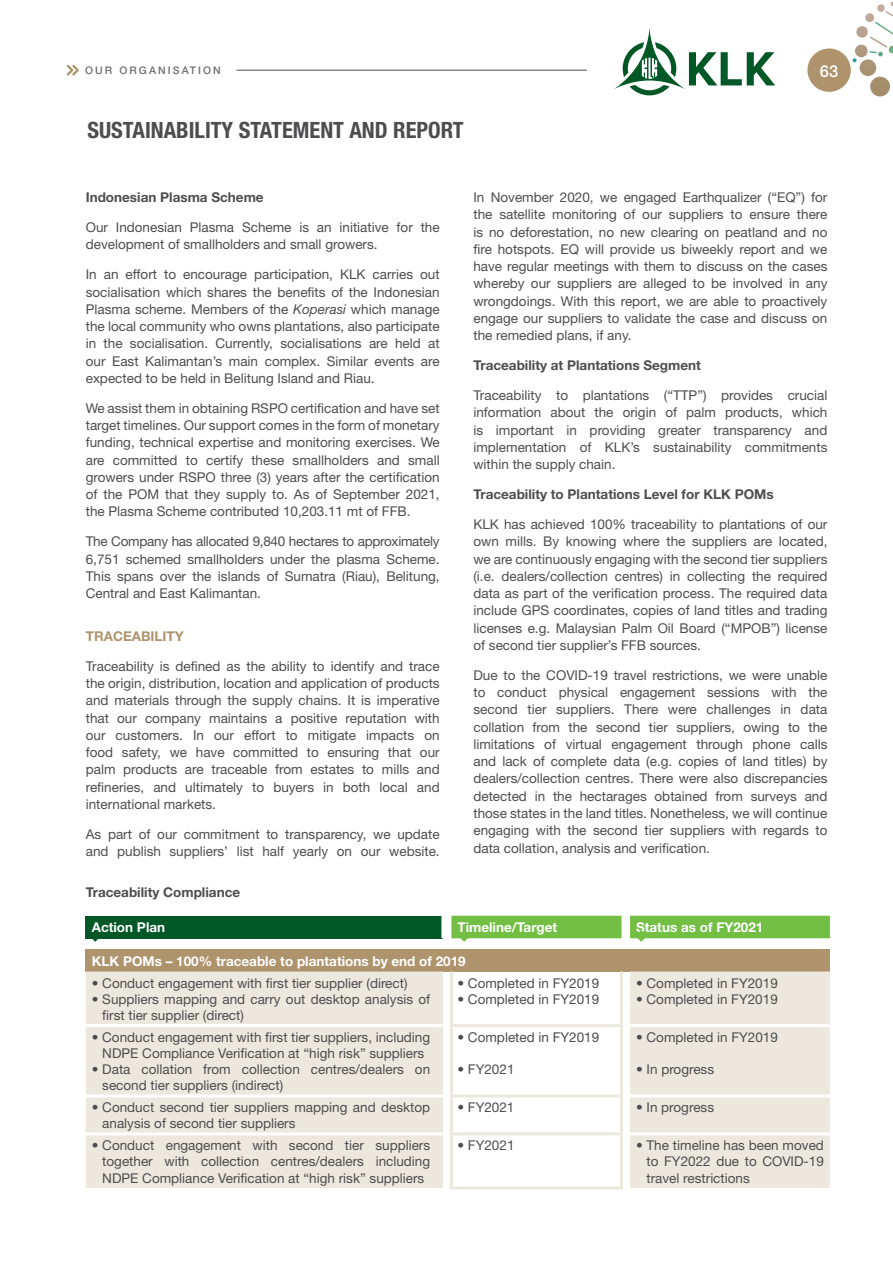
<style>
.page{position:relative;width:893px;height:1263px;background:#fff}
.page>*{position:absolute;margin:0;border:0;box-sizing:border-box;transform-origin:0 0}
.t1{font:700 condensed 22.5px "Helvetica Neue";color:#4d4d4f}
.t2{font:500 16.5px "Helvetica Neue";color:#fff}
.t3{font:13.5px/17.2px "Helvetica Neue";color:#4d4d4f;text-align:justify}
.t4{font:700 13.5px "Helvetica Neue";color:#4d4d4f}
.t5{font:700 13.5px "Helvetica Neue";color:#fff}
.t6{font:700 13.5px "Helvetica Neue";color:#ae936c}
.t7{font:500 10.5px "Helvetica Neue";letter-spacing:.2em;color:#6d6e71}
.s1{font-style:italic}
</style>
<div class="page">
<svg style="left:846px;top:1px;width:47px;height:95px"></svg>
<div style="left:807px;top:48px;width:44px;height:44px;background:#ae936c;border-radius:50%"></div>
<div style="left:86px;top:916px;width:357px;height:22px;background:#005826"></div>
<div style="left:86px;top:949px;width:744px;height:22px;background:#ae936c"></div>
<svg style="left:86px;top:971px;width:744px;height:217px;fill:#ede8de"></svg>
<hr style="left:630px;top:1024px;width:200px;height:3px;background:#fff">
<hr style="left:630px;top:1094px;width:200px;height:3px;background:#fff">
<hr style="left:630px;top:1132px;width:200px;height:3px;background:#fff">
<hr style="left:86px;top:1024px;width:357px;height:3px;background:#fff">
<hr style="left:86px;top:1094px;width:357px;height:3px;background:#fff">
<hr style="left:86px;top:1132px;width:357px;height:3px;background:#fff">
<hr style="left:441px;top:916px;width:3px;height:22px;background:#fff">
<hr style="left:450px;top:971px;width:3px;height:53px;background:#ede8de">
<hr style="left:620px;top:971px;width:3px;height:53px;background:#ede8de">
<hr style="left:450px;top:1024px;width:173px;height:3px;background:#ede8de">
<hr style="left:450px;top:1027px;width:3px;height:67px;background:#ede8de">
<hr style="left:620px;top:1027px;width:3px;height:67px;background:#ede8de">
<hr style="left:450px;top:1094px;width:173px;height:3px;background:#ede8de">
<hr style="left:450px;top:1097px;width:3px;height:35px;background:#ede8de">
<hr style="left:620px;top:1097px;width:3px;height:35px;background:#ede8de">
<hr style="left:450px;top:1132px;width:173px;height:3px;background:#ede8de">
<hr style="left:450px;top:1135px;width:3px;height:51px;background:#ede8de">
<hr style="left:620px;top:1135px;width:3px;height:51px;background:#ede8de">
<hr style="left:450px;top:1186px;width:173px;height:3px;background:#ede8de">
<svg style="left:89px;top:938px;width:12px;height:4px"></svg>
<svg style="left:451px;top:916px;width:379px;height:26px;background:#88c961"></svg>
<svg style="left:614px;top:28px;width:161px;height:67px"></svg>
<svg style="left:66px;top:64px;width:13px;height:12px"></svg>
<hr style="left:236px;top:70px;width:351px;height:1px;background:#4d4d4f">
<p class="t7" style="left:85px;top:64px;width:137px">OUR ORGANISATION</p>
<p class="t2" style="left:820px;top:61px;width:20px">63</p>
<h1 class="t1" style="left:88px;top:116px;width:378px">SUSTAINABILITY STATEMENT AND REPORT</h1>
<p class="t4" style="left:86px;top:189px;width:179px">Indonesian Plasma Scheme</p>
<p class="t3" style="left:86px;top:218px;width:355px">Our Indonesian Plasma Scheme is an initiative for the development of smallholders and small growers.</p>
<p class="t3" style="left:86px;top:266px;width:355px">In an effort to encourage participation, KLK carries out socialisation which shares the benefits of the Indonesian Plasma scheme. Members of the <span class="s1">Koperasi</span> which manage the local community who owns plantations, also participate in the socialisation. Currently, socialisations are held at our East Kalimantan’s main complex. Similar events are expected to be held in Belitung Island and Riau.</p>
<p class="t3" style="left:86px;top:399px;width:355px">We assist them in obtaining RSPO certification and have set target timelines. Our support comes in the form of monetary funding, technical expertise and monitoring exercises. We are committed to certify these smallholders and small growers under RSPO three (3) years after the certification of the POM that they supply to. As of September 2021, the Plasma Scheme contributed 10,203.11 mt of FFB.</p>
<p class="t3" style="left:86px;top:533px;width:355px">The Company has allocated 9,840 hectares to approximately 6,751 schemed smallholders under the plasma Scheme.<br>This spans over the islands of Sumatra (Riau), Belitung, Central and East Kalimantan.</p>
<p class="t6" style="left:86px;top:628px;width:99px">TRACEABILITY</p>
<p class="t3" style="left:86px;top:657px;width:355px">Traceability is defined as the ability to identify and trace the origin, distribution, location and application of products and materials through the supply chains. It is imperative that our company maintains a positive reputation with our customers. In our effort to mitigate impacts on food safety, we have committed to ensuring that our palm products are traceable from estates to mills and refineries, and ultimately to buyers in both local and international markets.</p>
<p class="t3" style="left:86px;top:825px;width:355px">As part of our commitment to transparency, we update and publish suppliers’ list half yearly on our website.</p>
<p class="t4" style="left:86px;top:884px;width:156px">Traceability Compliance</p>
<p class="t5" style="left:92px;top:919px;width:75px">Action Plan</p>
<p class="t5" style="left:457px;top:919px;width:101px">Timeline/Target</p>
<p class="t5" style="left:636px;top:919px;width:129px">Status as of FY2021</p>
<p class="t5" style="left:92px;top:952px;width:376px">KLK POMs – 100% traceable to plantations by end of 2019</p>
<p class="t3" style="left:92px;top:974px;width:317px">• Conduct engagement with first tier supplier (direct)</p>
<p class="t3" style="left:102px;top:991px;width:329px;line-height:16.2px;text-indent:-10px">• Suppliers mapping and carry out desktop analysis of first tier supplier (direct)</p>
<p class="t3" style="left:473px;top:188px;width:356px">In November 2020, we engaged Earthqualizer (“EQ”) for the satellite monitoring of our suppliers to ensure there is no deforestation, no new clearing on peatland and no fire hotspots. EQ will provide us biweekly report and we have regular meetings with them to discuss on the cases whereby our suppliers are alleged to be involved in any wrongdoings. With this report, we are able to proactively engage our suppliers to validate the case and discuss on the remedied plans, if any.</p>
<p class="t4" style="left:473px;top:357px;width:229px">Traceability at Plantations Segment</p>
<p class="t3" style="left:473px;top:386px;width:356px">Traceability to plantations (“TTP”) provides crucial information about the origin of palm products, which is important in providing greater transparency and implementation of KLK’s sustainability commitments within the supply chain.</p>
<p class="t4" style="left:473px;top:486px;width:302px">Traceability to Plantations Level for KLK POMs</p>
<p class="t3" style="left:473px;top:515px;width:356px">KLK has achieved 100% traceability to plantations of our own mills. By knowing where the suppliers are located, we are continuously engaging with the second tier suppliers (i.e. dealers/collection centres) in collecting the required data as part of the verification process. The required data include GPS coordinates, copies of land titles and trading licenses e.g. Malaysian Palm Oil Board (“MPOB”) license of second tier supplier’s FFB sources.</p>
<p class="t3" style="left:473px;top:666px;width:356px">Due to the COVID-19 travel restrictions, we were unable to conduct physical engagement sessions with the second tier suppliers. There were challenges in data collation from the second tier suppliers, owing to the limitations of virtual engagement through phone calls and lack of complete data (e.g. copies of land titles) by dealers/collection centres. There were also discrepancies detected in the hectarages obtained from surveys and those states in the land titles. Nonetheless, we will continue engaging with the second tier suppliers with regards to data collation, analysis and verification.</p>
<p class="t3" style="left:457px;top:974px;width:143px">• Completed in FY2019</p>
<p class="t3" style="left:457px;top:990px;width:143px">• Completed in FY2019</p>
<p class="t3" style="left:636px;top:974px;width:143px">• Completed in FY2019</p>
<p class="t3" style="left:636px;top:990px;width:143px">• Completed in FY2019</p>
<p class="t3" style="left:92px;top:1029px;width:340px;line-height:16.2px;text-align:center">• Conduct engagement with first tier suppliers, including<br>NDPE Compliance Verification at “high risk” suppliers</p>
<p class="t3" style="left:102px;top:1061px;width:329px;line-height:16.2px;text-indent:-11px">• Data collation from collection centres/dealers on second tier suppliers (indirect)</p>
<p class="t3" style="left:457px;top:1028px;width:143px">• Completed in FY2019</p>
<p class="t3" style="left:457px;top:1060px;width:59px">• FY2021</p>
<p class="t3" style="left:636px;top:1028px;width:143px">• Completed in FY2019</p>
<p class="t3" style="left:636px;top:1060px;width:80px">• In progress</p>
<p class="t3" style="left:102px;top:1099px;width:329px;line-height:16.2px;text-indent:-10px">• Conduct second tier suppliers mapping and desktop analysis of second tier suppliers</p>
<p class="t3" style="left:457px;top:1098px;width:59px">• FY2021</p>
<p class="t3" style="left:636px;top:1098px;width:80px">• In progress</p>
<p class="t3" style="left:102px;top:1137px;width:329px;line-height:16.2px;text-indent:-11px">• Conduct engagement with second tier suppliers together with collection centres/dealers including NDPE Compliance Verification at “high risk” suppliers</p>
<p class="t3" style="left:457px;top:1136px;width:59px">• FY2021</p>
<p class="t3" style="left:647px;top:1137px;width:179px;line-height:16.2px;text-indent:-11px">• The timeline has been moved to FY2022 due to COVID-19 travel restrictions</p>
</div>
